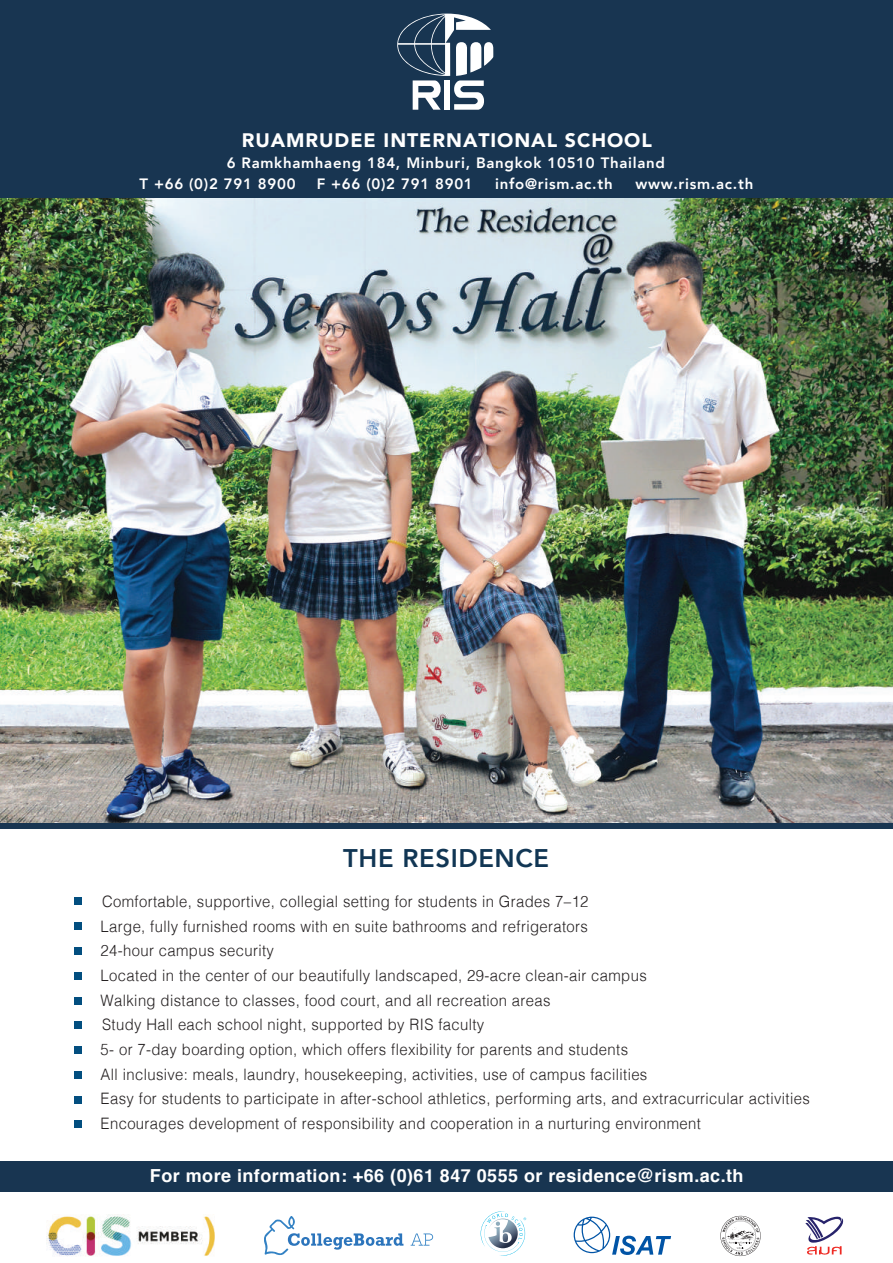
<style>
.page{position:relative;width:893px;height:1263px;background:#fff}
.page>*{position:absolute;margin:0;border:0;box-sizing:border-box;transform-origin:0 0}
.t1{font:800 25.5px "Avenir";letter-spacing:.025em;color:#113654}
.t2{font:900 19.5px "Avenir";letter-spacing:.05em;color:#fff}
.t3{font:700 18px "Helvetica";letter-spacing:.025em;color:#fff}
.t4{font:300 15.75px/24.6px "Helvetica";letter-spacing:.025em;color:#231f20;scale:.94 1}
.t5{font:800 15px/21px "Avenir";letter-spacing:.05em;color:#fff}
</style>
<div class="page">
<svg style="left:411px;top:1233px;width:22px;height:12px"></svg>
<svg style="left:264px;top:1216px;width:139px;height:39px"></svg>
<svg style="left:574px;top:1216px;width:97px;height:39px"></svg>
<svg style="left:805px;top:1216px;width:38px;height:39px"></svg>
<img style="left:47px;top:1215px;width:168px;height:41px">
<svg style="left:720px;top:1215px;width:41px;height:41px"></svg>
<svg style="left:481px;top:1211px;width:45px;height:44px"></svg>
<div style="left:74px;top:897px;width:8px;height:8px;background:#024e7f"></div>
<div style="left:0;top:1162px;width:893px;height:30px;background:#183551"></div>
<div style="left:74px;top:922px;width:8px;height:8px;background:#024e7f"></div>
<div style="left:74px;top:947px;width:8px;height:8px;background:#024e7f"></div>
<div style="left:74px;top:972px;width:8px;height:8px;background:#024e7f"></div>
<div style="left:74px;top:997px;width:8px;height:7px;background:#024e7f"></div>
<div style="left:74px;top:1021px;width:8px;height:8px;background:#024e7f"></div>
<div style="left:74px;top:1046px;width:8px;height:8px;background:#024e7f"></div>
<div style="left:74px;top:1071px;width:8px;height:8px;background:#024e7f"></div>
<div style="left:74px;top:1096px;width:8px;height:7px;background:#024e7f"></div>
<div style="left:74px;top:1120px;width:8px;height:8px;background:#024e7f"></div>
<img style="left:0;top:198px;width:893px;height:625px">
<div style="left:0;top:823px;width:893px;height:5px;background:#183551"></div>
<div style="left:0;top:0;width:893px;height:198px;background:#183551"></div>
<svg style="left:397px;top:14px;width:96px;height:96px"></svg>
<p class="t2" style="left:242px;top:123px;width:412px">RUAMRUDEE INTERNATIONAL SCHOOL</p>
<p class="t5" style="left:308px;top:145px;width:119px">info@rism.ac.th</p>
<p class="t5" style="left:466px;top:145px;width:119px">www.rism.ac.th</p>
<p class="t5" style="left:139px;top:152px;width:527px;text-indent:87px">6 Ramkhamhaeng 184, Minburi, Bangkok 10510 Thailand<br>T +66 (0)2 791 8900</p>
<p class="t5" style="left:317px;top:173px;width:158px">F +66 (0)2 791 8901</p>
<p class="t5" style="left:495px;top:173px;width:119px">info@rism.ac.th</p>
<p class="t5" style="left:635px;top:173px;width:119px">www.rism.ac.th</p>
<h1 class="t1" style="left:343px;top:839px;width:207px">THE RESIDENCE</h1>
<p class="t4" style="left:101px;top:888px;width:756px">Comfortable, supportive, collegial setting for students in Grades 7–12<br>Large, fully furnished rooms with en suite bathrooms and refrigerators<br>24-hour campus security<br>Located in the center of our beautifully landscaped, 29-acre clean-air campus<br>Walking distance to classes, food court, and all recreation areas<br>Study Hall each school night, supported by RIS faculty<br>5- or 7-day boarding option, which offers flexibility for parents and students<br>All inclusive: meals, laundry, housekeeping, activities, use of campus facilities<br>Easy for students to participate in after-school athletics, performing arts, and extracurricular activities Encourages development of responsibility and cooperation in a nurturing environment</p>
<p class="t3" style="left:150px;top:1161px;width:595px">For more information: +66 (0)61 847 0555 or residence@rism.ac.th</p>
</div>
